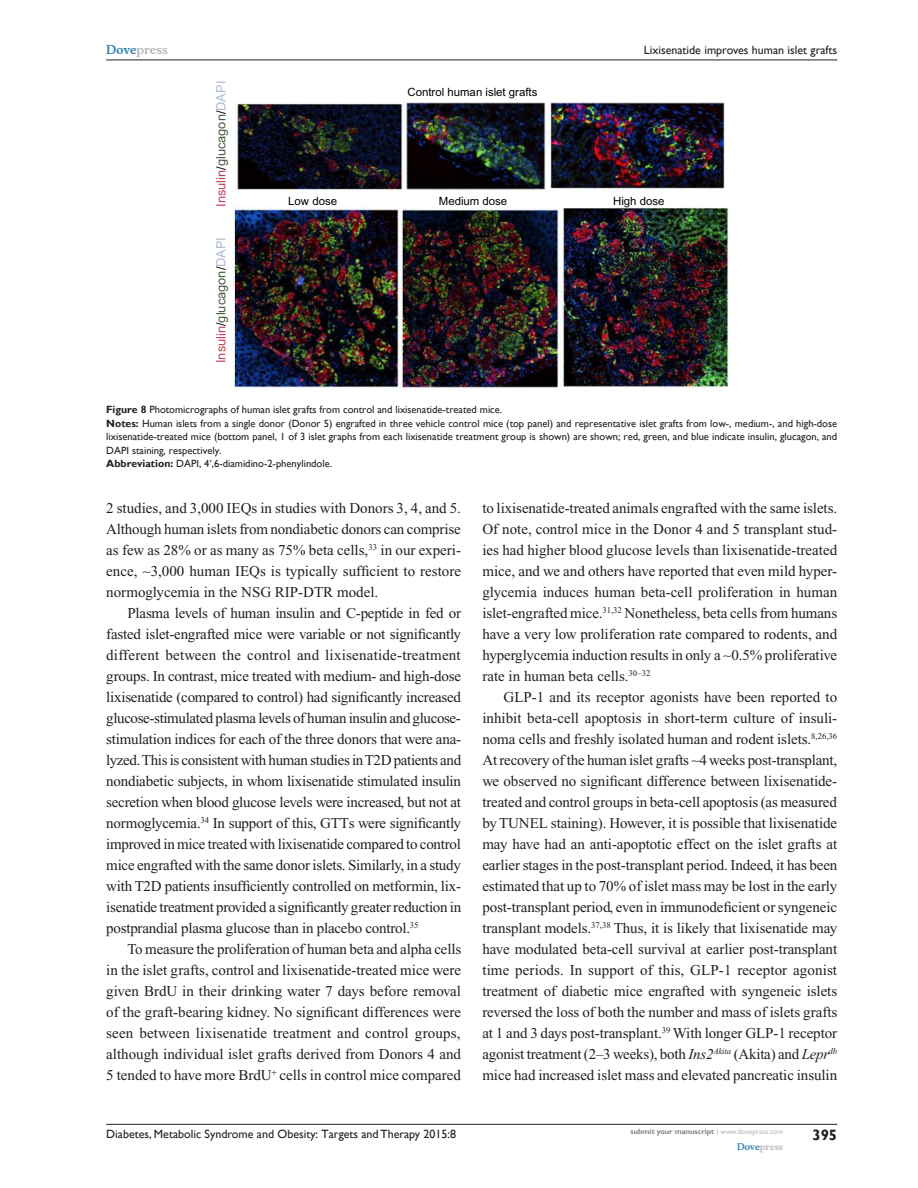
<style>
.page{position:relative;width:918px;height:1188px;background:#fff}
.page>*{position:absolute;margin:0;border:0;box-sizing:border-box;transform-origin:0 0}
.Tx{font:15px/21px "Times New Roman";letter-spacing:-.005em;color:#231f20;text-align:justify}
.TxF{font:15px/21px "Times New Roman";color:#231f20;text-align:justify}
.t1{font:700 15px "Gill Sans";color:#231f20}
.t2{font:12.9px "Arial";color:#445d3f}
.t3{font:12px "Gill Sans";color:#231f20}
.t4{font:700 12px "Musee";color:#b8b9bc}
.t5{font:11.4px "Arial";color:#000}
.FC{font:10.5px/13.5px "Gill Sans";color:#231f20;text-align:justify}
.t6{font:700 9px "Musee";color:#b8b9bc}
.t7{font:700 7.5px "Gill Sans";color:#808285}
.s1{color:#3485ae}
.s2{color:#c14158}
.s3{color:#000}
.s4{color:#adbad3}
.s5{font-weight:700}
.s6{font-family:"Times New Roman"}
.s7{font-style:italic}
.s8{font-weight:400;color:#b8b9bc}
</style>
<div class="page">
<hr style="left:106px;top:1124px;width:731px;height:1px;background:#231f20">
<hr style="left:106px;top:60px;width:731px;height:1px;background:#231f20">
<img style="left:232px;top:102px;width:497px;height:286px">
<p class="t4" style="left:106px;top:43px;width:63px"><span class="s1">Dove</span>press</p>
<p class="t2" style="left:214px;top:207px;width:128px;rotate:-90deg"><span class="s2">Insulin</span><span class="s3">/</span>glucagon<span class="s3">/</span><span class="s4">DAPI</span></p>
<p class="t2" style="left:214px;top:363px;width:128px;rotate:-90deg"><span class="s2">Insulin</span><span class="s3">/</span>glucagon<span class="s3">/</span><span class="s4">DAPI</span></p>
<p class="t5" style="left:288px;top:195px;width:50px">Low dose</p>
<p class="t5" style="left:408px;top:86px;width:131px">Control human islet grafts</p>
<p class="t5" style="left:439px;top:195px;width:70px">Medium dose</p>
<p class="t3" style="left:644px;top:43px;width:195px">Lixisenatide improves human islet grafts</p>
<p class="t5" style="left:613px;top:195px;width:53px">High dose</p>
<p class="FC" style="left:106px;top:403px;width:397px"><span class="s5">Figure 8</span> Photomicrographs of human islet grafts from control and lixisenatide-treated mice.</p>
<p class="FC" style="left:106px;top:417px;width:732px"><span class="s5">Notes:</span> Human islets from a single donor (Donor 5) engrafted in three vehicle control mice (top panel) and representative islet grafts from low-, medium-, and high-dose lixisenatide-treated mice (bottom panel, 1 of 3 islet graphs from each lixisenatide treatment group is shown) are shown; red, green, and blue indicate insulin, glucagon, and DAPI staining, respectively.</p>
<p class="FC" style="left:106px;top:457px;width:227px"><span class="s5">Abbreviation:</span> DAPI, 4<span class="s6">′</span>,6-diamidino-2-phenylindole.</p>
<p class="TxF" style="left:106px;top:497px;width:356px">2 studies, and 3,000 IEQs in studies with Donors 3, 4, and 5.<br>Although human islets from nondiabetic donors can comprise as few as 28% or as many as 75% beta cells,<sup>33</sup> in our experi&shy;ence, ∼3,000 human IEQs is typically sufficient to restore normoglycemia in the NSG RIP-DTR model.</p>
<p class="Tx" style="left:106px;top:602px;width:357px;text-indent:21px">Plasma levels of human insulin and C-peptide in fed or fasted islet-engrafted mice were variable or not significantly different between the control and lixisenatide-treatment groups. In contrast, mice treated with medium- and high-dose lixisenatide (compared to control) had significantly increased glucose-stimulated plasma levels of human insulin and glucose&shy;stimulation indices for each of the three donors that were ana&shy;lyzed. This is consistent with human studies in T2D patients and nondiabetic subjects, in whom lixisenatide stimulated insulin secretion when blood glucose levels were increased, but not at normoglycemia.<sup>34</sup> In support of this, GTTs were significantly improved in mice treated with lixisenatide compared to control mice engrafted with the same donor islets. Similarly, in a study with T2D patients insufficiently controlled on metformin, lix&shy;isenatide treatment provided a significantly greater reduction in postprandial plasma glucose than in placebo control.<sup>35</sup></p>
<p class="Tx" style="left:106px;top:938px;width:356px;text-indent:21px">To measure the proliferation of human beta and alpha cells in the islet grafts, control and lixisenatide-treated mice were given BrdU in their drinking water 7 days before removal of the graft-bearing kidney. No significant differences were seen between lixisenatide treatment and control groups, although individual islet grafts derived from Donors 4 and 5 tended to have more BrdU cells in control mice compared</p>
<p class="Tx" style="left:482px;top:497px;width:356px">to lixisenatide-treated animals engrafted with the same islets.<br>Of note, control mice in the Donor 4 and 5 transplant stud&shy;ies had higher blood glucose levels than lixisenatide-treated mice, and we and others have reported that even mild hyper&shy;glycemia induces human beta-cell proliferation in human islet-engrafted mice.<sup>31,32</sup> Nonetheless, beta cells from humans have a very low proliferation rate compared to rodents, and hyperglycemia induction results in only a ∼0.5% proliferative rate in human beta cells.<sup>30–32</sup></p>
<p class="Tx" style="left:482px;top:686px;width:357px;text-indent:21px">GLP-1 and its receptor agonists have been reported to inhibit beta-cell apoptosis in short-term culture of insuli&shy;noma cells and freshly isolated human and rodent islets.<sup>8,26,36<br></sup>At recovery of the human islet grafts ∼4 weeks post-transplant, we observed no significant difference between lixisenatide&shy;treated and control groups in beta-cell apoptosis (as measured by TUNEL staining). However, it is possible that lixisenatide may have had an anti-apoptotic effect on the islet grafts at earlier stages in the post-transplant period. Indeed, it has been estimated that up to 70% of islet mass may be lost in the early post-transplant period, even in immunodeficient or syngeneic transplant models.<sup>37,38</sup> Thus, it is likely that lixisenatide may have modulated beta-cell survival at earlier post-transplant time periods. In support of this, GLP-1 receptor agonist treatment of diabetic mice engrafted with syngeneic islets reversed the loss of both the number and mass of islets grafts at 1 and 3 days post-transplant.<sup>39</sup> With longer GLP-1 receptor agonist treatment (2–3 weeks), both <span class="s7">Ins2</span><sup>Akita</sup> (Akita) and <span class="s7">Lepr</span><sup>db </sup>mice had increased islet mass and elevated pancreatic insulin</p>
<p class="t3" style="left:106px;top:1127px;width:351px">Diabetes, Metabolic Syndrome and Obesity: Targets and Therapy 2015:8</p>
<p class="t7" style="left:631px;top:1127px;width:154px">submit your manuscript <span class="s8">| www.dovepress.com</span></p>
<p class="t6" style="left:737px;top:1141px;width:48px"><span class="s1">Dove</span>press</p>
<p class="t1" style="left:812px;top:1126px;width:26px">395</p>
</div>
